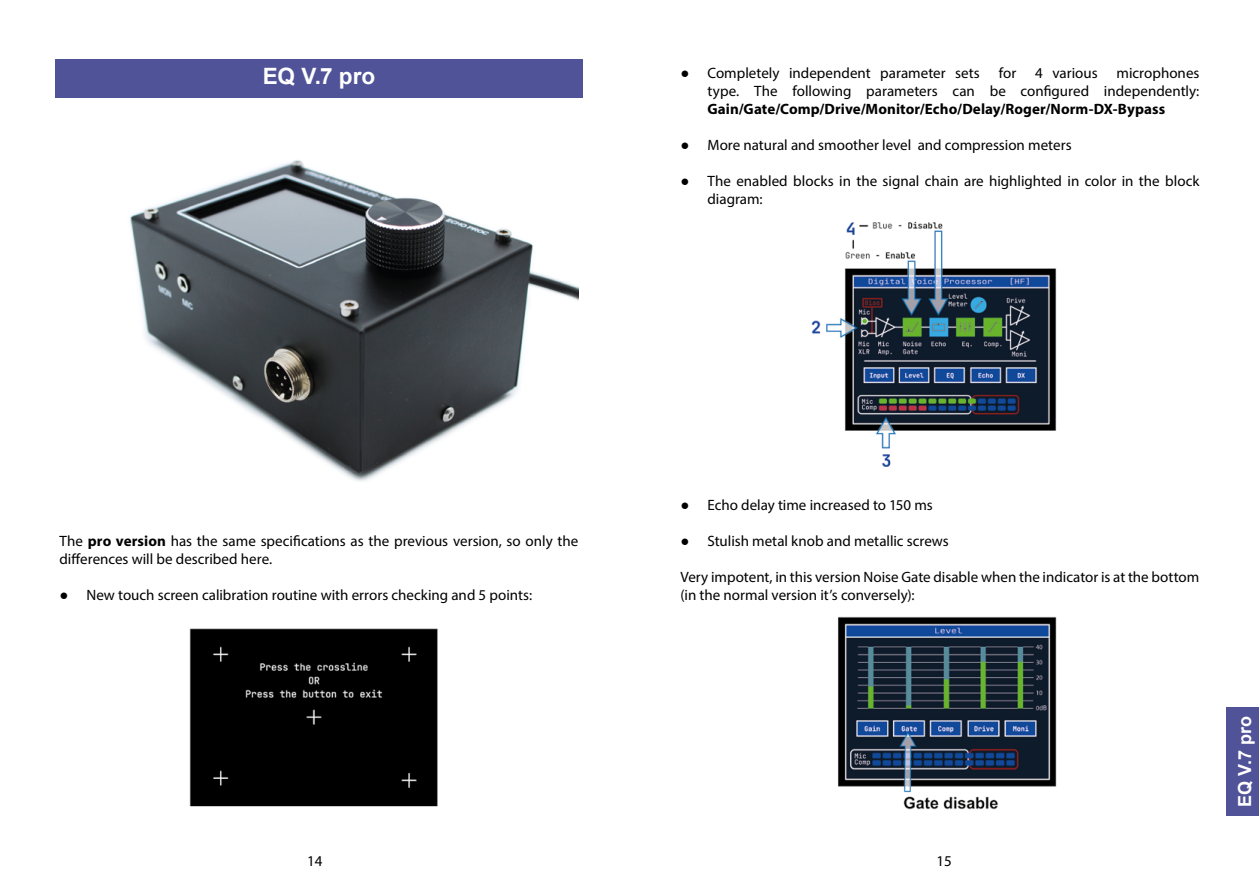
<style>
.page{position:relative;width:1259px;height:893px;background:#fff}
.page>*{position:absolute;margin:0;border:0;box-sizing:border-box;transform-origin:0 0}
.t1{font:700 22.5px "Arial";color:#fff}
.t2{font:700 18px "Arial";color:#fff}
.t3{font:15px/18px "Myriad Pro";color:#000}
.t4{font:700 15px "Myriad Pro";letter-spacing:.005em;color:#000}
.s1{font-family:"Arial"}
.s2{font-weight:700}
</style>
<div class="page">
<div style="left:1226px;top:707px;width:33px;height:109px;background:#505398"></div>
<div style="left:55px;top:60px;width:528px;height:38px;background:#505398"></div>
<img style="left:130px;top:160px;width:448px;height:321px">
<div style="left:189px;top:628px;width:249px;height:179px;background:#000"></div>
<img style="left:811px;top:221px;width:246px;height:246px">
<img style="left:838px;top:616px;width:219px;height:194px">
<h1 class="t1" style="left:263px;top:61px;width:114px">EQ V.7 pro</h1>
<p class="t3" style="left:680px;top:63px;width:301px"><span class="s1">●</span> Completely independent parameter sets</p>
<p class="t3" style="left:998px;top:63px;width:19px">for</p>
<p class="t3" style="left:1035px;top:63px;width:64px">4 various</p>
<p class="t3" style="left:707px;top:63px;width:493px;text-align:right">microphones<br>type. The following parameters can be configured independently:</p>
<p class="t4" style="left:707px;top:99px;width:459px">Gain/Gate/Comp/Drive/Monitor/Echo/Delay/Roger/Norm-DX-Bypass</p>
<p class="t3" style="left:680px;top:135px;width:393px"><span class="s1">●</span> More natural and smoother level and compression meters</p>
<p class="t3" style="left:707px;top:171px;width:493px;text-indent:-27px"><span class="s1">●</span> The enabled blocks in the signal chain are highlighted in color in the block diagram:</p>
<p class="t3" style="left:60px;top:531px;width:520px">The <span class="s2">pro version</span> has the same specifications as the previous version, so only the differences will be described here.</p>
<p class="t3" style="left:60px;top:585px;width:474px"><span class="s1">●</span> New touch screen calibration routine with errors checking and 5 points:</p>
<p class="t3" style="left:680px;top:495px;width:254px"><span class="s1">●</span> Echo delay time increased to 150 ms</p>
<p class="t3" style="left:680px;top:531px;width:270px"><span class="s1">●</span> Stulish metal knob and metallic screws</p>
<p class="t3" style="left:680px;top:567px;width:520px">Very impotent, in this version Noise Gate disable when the indicator is at the bottom (in the normal version it’s conversely):</p>
<p class="t3" style="left:307px;top:851px;width:17px">14</p>
<p class="t3" style="left:936px;top:852px;width:17px">15</p>
<p class="t2" style="left:1232px;top:807px;width:92px;rotate:-90deg">EQ V.7 pro</p>
</div>
